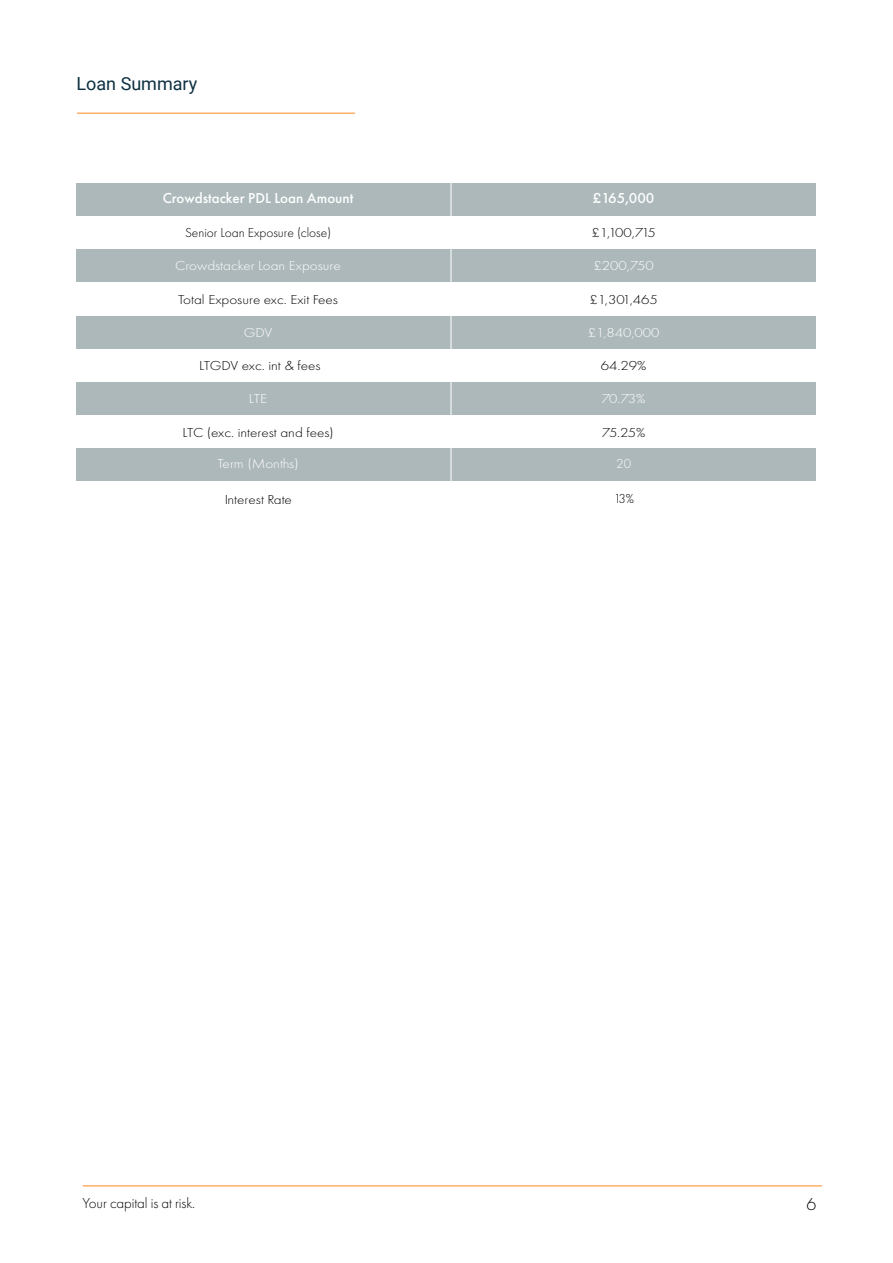
<style>
.page{position:relative;width:893px;height:1263px;background:#fff}
.page>*{position:absolute;margin:0;border:0;box-sizing:border-box;transform-origin:0 0}
.t1{font:18px "Roboto";color:#0d3042}
.t2{font:300 18px "Futura PT";color:#040503}
.t3{font:500 15px "Futura PT";color:#fff}
.t4{font:300 15px "Futura PT";letter-spacing:-.01em;color:#040503}
.t5{font:300 13.5px "Futura PT";color:#040503;scale:1.13 1}
.t6{font:300 13.5px "Futura PT";color:#fff;scale:1.13 1}
.t7{font:300 13.5px "Futura PT";color:#040503}
.t8{font:300 13.5px "Futura PT";color:#fff}
</style>
<div class="page">
<div style="left:77px;top:183px;width:739px;height:33px;background:#adb8bb"></div>
<div style="left:77px;top:249px;width:739px;height:33px;background:#adb8bb"></div>
<div style="left:77px;top:316px;width:739px;height:32px;background:#adb8bb"></div>
<div style="left:77px;top:382px;width:739px;height:33px;background:#adb8bb"></div>
<div style="left:77px;top:448px;width:739px;height:33px;background:#adb8bb"></div>
<hr style="left:451px;top:182px;width:1px;height:300px;background:#fff">
<hr style="left:77px;top:112px;width:278px;height:2px;background:#fe7c00">
<hr style="left:83px;top:1185px;width:739px;height:1px;background:#fe7c00">
<h1 class="t1" style="left:77px;top:71px;width:122px">Loan Summary</h1>
<p class="t3" style="left:163px;top:189px;width:192px">Crowdstacker PDL Loan Amount</p>
<p class="t3" style="left:593px;top:189px;width:63px">£165,000</p>
<p class="t7" style="left:185px;top:225px;width:148px">Senior Loan Exposure (close)</p>
<p class="t5" style="left:592px;top:225px;width:58px">£1,100,715</p>
<p class="t6" style="left:175px;top:258px;width:148px">Crowdstacker Loan Exposure</p>
<p class="t6" style="left:593px;top:258px;width:55px">£200,750</p>
<p class="t5" style="left:178px;top:291px;width:143px">Total Exposure exc. Exit Fees</p>
<p class="t6" style="left:244px;top:325px;width:27px">GDV</p>
<p class="t5" style="left:589px;top:291px;width:62px">£1,301,465</p>
<p class="t6" style="left:588px;top:325px;width:65px">£1,840,000</p>
<p class="t5" style="left:199px;top:358px;width:109px">LTGDV exc. int &amp; fees</p>
<p class="t5" style="left:601px;top:358px;width:42px">64.29%</p>
<p class="t6" style="left:249px;top:391px;width:18px">LTE</p>
<p class="t6" style="left:602px;top:391px;width:40px">70.73%</p>
<p class="t5" style="left:182px;top:424px;width:135px">LTC (exc. interest and fees)</p>
<p class="t5" style="left:602px;top:424px;width:40px">75.25%</p>
<p class="t6" style="left:217px;top:456px;width:73px">Term (Months)</p>
<p class="t8" style="left:616px;top:456px;width:16px">20</p>
<p class="t7" style="left:613px;top:491px;width:22px">13%</p>
<p class="t5" style="left:224px;top:491px;width:62px">Interest Rate</p>
<p class="t4" style="left:83px;top:1195px;width:114px">Your capital is at risk.</p>
<h1 class="t2" style="left:807px;top:1194px;width:11px">6</h1>
</div>
